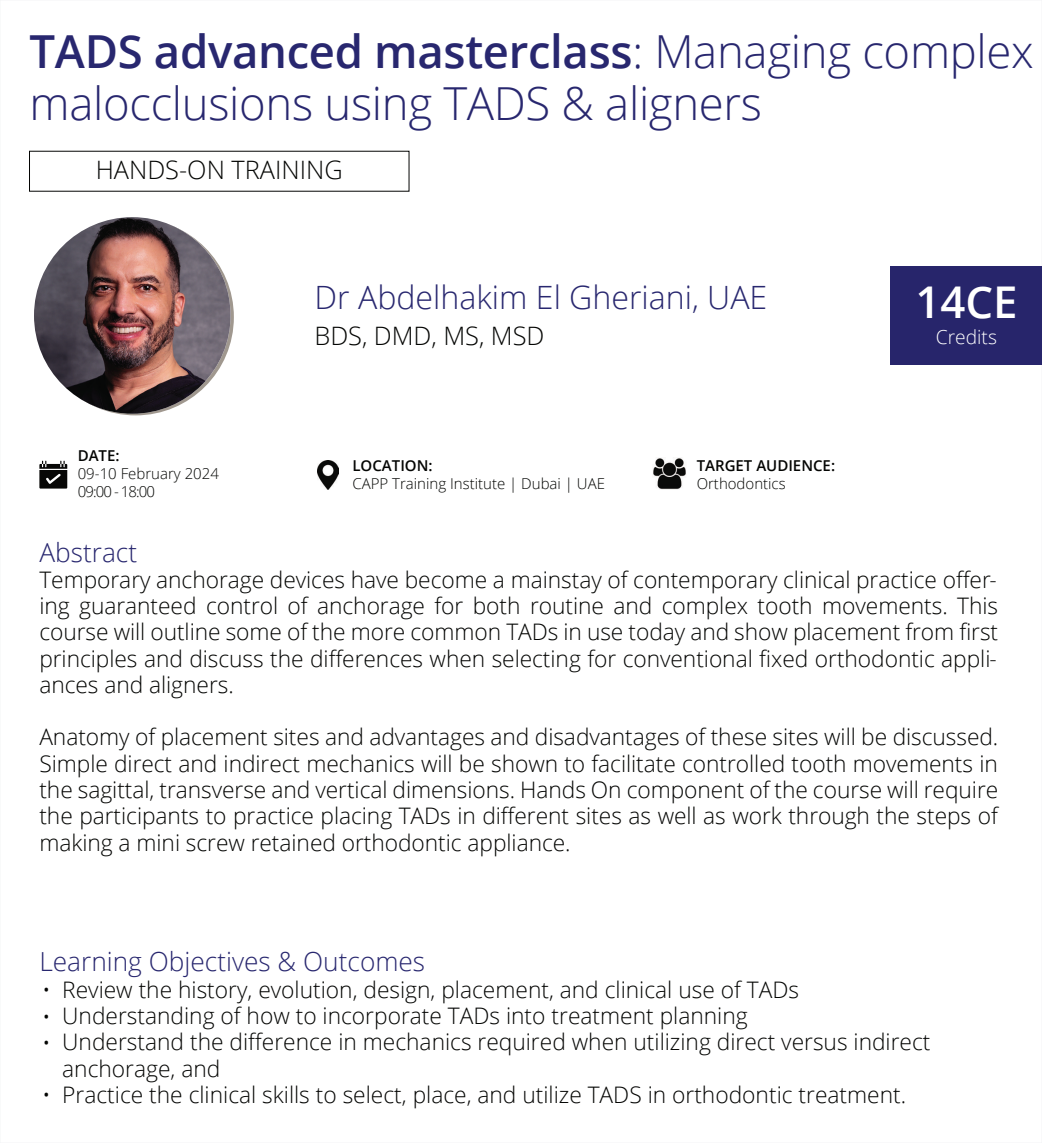
<style>
.page{position:relative;width:1042px;height:1143px;background:#fff}
.page>*{position:absolute;margin:0;border:0;box-sizing:border-box;transform-origin:0 0}
.t1{font:300 45.5px/52.5px "Open Sans";letter-spacing:-.005em;color:#28276f}
.t2{font:600 43.75px "Open Sans";color:#fff}
.t3{font:300 32.02px "Open Sans";color:#28276f}
.t4{font:300 26.25px "Open Sans";color:#28276f}
.t5{font:300 25.38px "Open Sans";color:#040503}
.t6{font:300 22.75px/26.2px "Open Sans";color:#040503;text-align:justify}
.t7{font:300 19.25px "Open Sans";color:#fff}
.t8{font:300 15.05px/18px "Open Sans";color:#040503}
.t9{font:600 15.05px "Open Sans";color:#040503}
.s1{font-weight:600}
</style>
<div class="page">
<svg style="left:39px;top:461px;width:28px;height:27px"></svg>
<img style="left:317px;top:460px;width:22px;height:29px">
<img style="left:653px;top:458px;width:33px;height:31px">
<img style="left:34px;top:217px;width:197px;height:197px;border-radius:98px">
<div style="left:890px;top:266px;width:152px;height:99px;background:#27256b"></div>
<h1 class="t1" style="left:29px;top:24px;width:1006px"><span class="s1">TADS advanced masterclass</span>: Managing complex malocclusions using TADS &amp; aligners</h1>
<p class="t5" style="left:96px;top:152px;width:249px">HANDS-ON TRAINING</p>
<p class="t9" style="left:78px;top:445px;width:43px">DATE:</p>
<p class="t8" style="left:78px;top:464px;width:143px">09-10 February 2024<br>09:00 - 18:00</p>
<h3 class="t3" style="left:314px;top:275px;width:454px">Dr Abdelhakim El Gheriani, UAE</h3>
<p class="t5" style="left:314px;top:318px;width:231px">BDS, DMD, MS, MSD</p>
<p class="t9" style="left:352px;top:455px;width:82px">LOCATION:</p>
<p class="t8" style="left:352px;top:474px;width:254px">CAPP Training Institute | Dubai | UAE</p>
<p class="t9" style="left:696px;top:455px;width:140px">TARGET AUDIENCE:</p>
<p class="t8" style="left:696px;top:474px;width:91px">Orthodontics</p>
<h2 class="t2" style="left:915px;top:272px;width:104px">14CE</h2>
<p class="t7" style="left:936px;top:324px;width:63px">Credits</p>
<p class="t4" style="left:39px;top:534px;width:99px">Abstract</p>
<p class="t6" style="left:39px;top:566px;width:960px">Temporary anchorage devices have become a mainstay of contemporary clinical practice offer&shy;ing guaranteed control of anchorage for both routine and complex tooth movements. This course will outline some of the more common TADs in use today and show placement from first principles and discuss the differences when selecting for conventional fixed orthodontic appli&shy;ances and aligners.</p>
<p class="t6" style="left:39px;top:723px;width:960px">Anatomy of placement sites and advantages and disadvantages of these sites will be discussed.<br>Simple direct and indirect mechanics will be shown to facilitate controlled tooth movements in the sagittal, transverse and vertical dimensions. Hands On component of the course will require the participants to practice placing TADs in different sites as well as work through the steps of making a mini screw retained orthodontic appliance.</p>
<p class="t4" style="left:39px;top:944px;width:387px">Learning Objectives &amp; Outcomes</p>
<p class="t6" style="left:62px;top:975px;width:870px;text-align:left">Review the history, evolution, design, placement, and clinical use of TADs Understanding of how to incorporate TADs into treatment planning<br>Understand the difference in mechanics required when utilizing direct versus indirect anchorage, and<br>Practice the clinical skills to select, place, and utilize TADS in orthodontic treatment.</p>
<p class="t6" style="left:42px;top:976px;width:10px">• • •</p>
<p class="t6" style="left:42px;top:1081px;width:10px">•</p>
</div>
